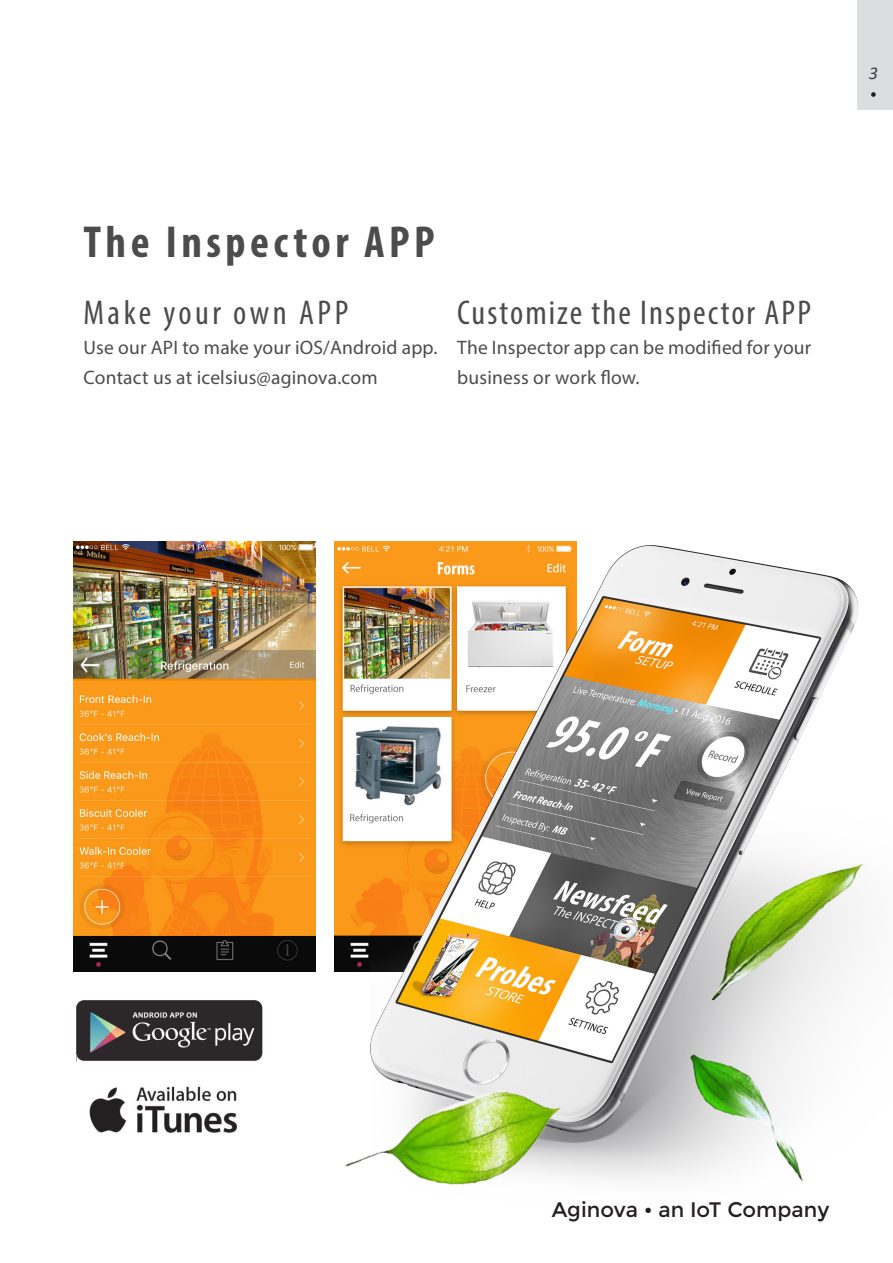
<style>
.page{position:relative;width:893px;height:1263px;background:#fff}
.page>*{position:absolute;margin:0;border:0;box-sizing:border-box;transform-origin:0 0}
.t1{font:700 condensed 45px "Myriad Pro";letter-spacing:.1em;color:#4c4c4c}
.t2{font:condensed 34.5px "Myriad Pro";letter-spacing:.06em;color:#4c4c4c}
.t3{font:condensed 34.5px "Myriad Pro";letter-spacing:.1em;color:#4c4c4c}
.t4{font:21px "Montserrat";color:#231f20}
.t5{font:19.5px/30px "Myriad Pro";letter-spacing:.01em;color:#4c4c4c}
.t6{font:italic 18px "Calibri";color:#374354}
</style>
<div class="page">
<img style="left:73px;top:541px;width:243px;height:430px">
<img style="left:334px;top:541px;width:242px;height:430px">
<img style="left:349px;top:545px;width:510px;height:635px">
<img style="left:653px;top:856px;width:211px;height:326px">
<img style="left:345px;top:1005px;width:246px;height:180px">
<img style="left:89px;top:1086px;width:149px;height:47px">
<img style="left:76px;top:1000px;width:187px;height:62px">
<div style="left:857px;top:0;width:36px;height:109px;background:#dcdddf"></div>
<svg style="left:871px;top:92px;width:5px;height:5px"></svg>
<p class="t6" style="left:869px;top:60px;width:11px">3</p>
<p class="t1" style="left:84px;top:214px;width:353px">The Inspector APP</p>
<p class="t3" style="left:84px;top:292px;width:266px">Make your own APP</p>
<p class="t5" style="left:84px;top:332px;width:355px">Use our API to make your iOS/Android app.</p>
<p class="t5" style="left:84px;top:362px;width:296px">Contact us at icelsius@aginova.com</p>
<p class="t2" style="left:457px;top:292px;width:355px">Customize the Inspector APP</p>
<p class="t5" style="left:457px;top:332px;width:355px">The Inspector app can be modified for your business or work flow.</p>
<p class="t4" style="left:552px;top:1198px;width:279px">Aginova • an IoT Company</p>
</div>
